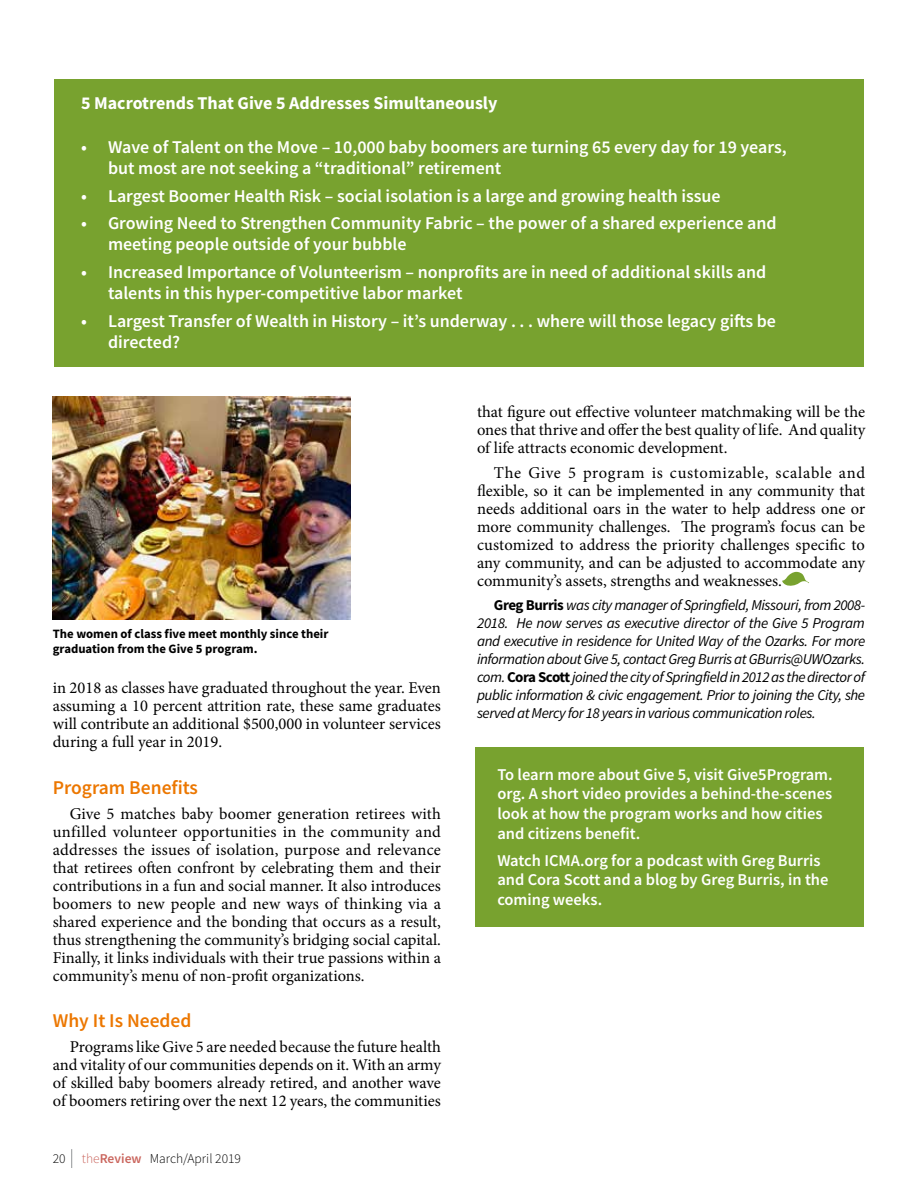
<style>
.page{position:relative;width:918px;height:1188px;background:#fff}
.page>*{position:absolute;margin:0;border:0;box-sizing:border-box;transform-origin:0 0}
.t1{font:600 19.5px "Source Sans Pro";color:#ec7700}
.t2{font:600 18px/21px "Source Sans Pro";color:#fff}
.t3{font:700 18px "Source Sans Pro";color:#fff}
.t4{font:16.5px/18px "Minion Pro";color:#000;text-align:justify}
.t5{font:600 16.5px/19.8px "Source Sans Pro";color:#fff}
.t6{font:italic 15px/18px "Source Sans Pro";letter-spacing:-.03em;color:#000;text-align:justify}
.t7{font:300 13.5px "Source Sans Pro";color:#000}
.t8{font:700 12.75px/15.3px "Source Sans Pro";color:#000}
.s1{color:#ca655d}
.s2{font-weight:600;color:#ca655d}
.s3{font-weight:700;font-style:normal}
</style>
<div class="page">
<svg style="left:71px;top:1149px;width:1px;height:19px"></svg>
<div style="left:54px;top:79px;width:810px;height:288px;background:#78a22f"></div>
<div style="left:476px;top:747px;width:388px;height:180px;background:#78a22f"></div>
<svg style="left:782px;top:572px;width:27px;height:14px"></svg>
<img style="left:53px;top:396px;width:298px;height:223px">
<p class="t3" style="left:81px;top:90px;width:418px">5 Macrotrends That Give 5 Addresses Simultaneously</p>
<p class="t2" style="left:108px;top:136px;width:680px;text-indent:-27px">• Wave of Talent on the Move – 10,000 baby boomers are turning 65 every day for 19 years, but most are not seeking a “traditional” retirement</p>
<p class="t2" style="left:81px;top:185px;width:641px">• Largest Boomer Health Risk – social isolation is a large and growing health issue</p>
<p class="t2" style="left:108px;top:213px;width:670px;text-indent:-27px">• Growing Need to Strengthen Community Fabric – the power of a shared experience and meeting people outside of your bubble</p>
<p class="t2" style="left:108px;top:262px;width:660px;text-indent:-27px">• Increased Importance of Volunteerism – nonprofits are in need of additional skills and talents in this hyper-competitive labor market</p>
<p class="t2" style="left:108px;top:310px;width:670px;text-indent:-27px">• Largest Transfer of Wealth in History – it’s underway . . . where will those legacy gifts be directed?</p>
<p class="t8" style="left:53px;top:626px;width:277px">The women of class five meet monthly since their graduation from the Give 5 program.</p>
<p class="t4" style="left:53px;top:679px;width:390px">in 2018 as classes have graduated throughout the year. Even assuming a 10 percent attrition rate, these same graduates will contribute an additional $500,000 in volunteer services during a full year in 2019.</p>
<p class="t1" style="left:53px;top:775px;width:147px">Program Benefits</p>
<p class="t4" style="left:53px;top:805px;width:390px;text-indent:17px">Give 5 matches baby boomer generation retirees with unfilled volunteer opportunities in the community and addresses the issues of isolation, purpose and relevance that retirees often confront by celebrating them and their contributions in a fun and social manner. It also introduces boomers to new people and new ways of thinking via a shared experience and the bonding that occurs as a result, thus strengthening the community’s bridging social capital.<br>Finally, it links individuals with their true passions within a community’s menu of non-profit organizations.</p>
<p class="t1" style="left:53px;top:1008px;width:140px">Why It Is Needed</p>
<p class="t4" style="left:53px;top:1038px;width:390px;text-indent:17px">Programs like Give 5 are needed because the future health and vitality of our communities depends on it. With an army of skilled baby boomers already retired, and another wave of boomers retiring over the next 12 years, the communities</p>
<p class="t7" style="left:53px;top:1150px;width:190px">20 <span class="s1">the</span><span class="s2">Review</span> March/April 2019</p>
<p class="t4" style="left:477px;top:403px;width:390px">that figure out effective volunteer matchmaking will be the ones that thrive and offer the best quality of life. And quality of life attracts economic development.</p>
<p class="t4" style="left:477px;top:464px;width:390px;text-indent:17px">The Give 5 program is customizable, scalable and flexible, so it can be implemented in any community that needs additional oars in the water to help address one or more community challenges. The program’s focus can be customized to address the priority challenges specific to any community, and can be adjusted to accommodate any community’s assets, strengths and weaknesses.</p>
<p class="t6" style="left:477px;top:596px;width:390px;text-indent:17px"><span class="s3">Greg Burris</span> was city manager of Springfield, Missouri, from 2008- 2018. He now serves as executive director of the Give 5 Program and executive in residence for United Way of the Ozarks. For more information about Give 5, contact Greg Burris at GBurris@UWOzarks. com. <span class="s3">Cora Scott</span> joined the city of Springfield in 2012 as the director of public information &amp; civic engagement. Prior to joining the City, she served at Mercy for 18 years in various communication roles.</p>
<p class="t5" style="left:497px;top:764px;width:337px">To learn more about Give 5, visit Give5Program. org. A short video provides a behind-the-scenes look at how the program works and how cities and citizens benefit.</p>
<p class="t5" style="left:497px;top:850px;width:333px">Watch ICMA.org for a podcast with Greg Burris and Cora Scott and a blog by Greg Burris, in the coming weeks.</p>
</div>
